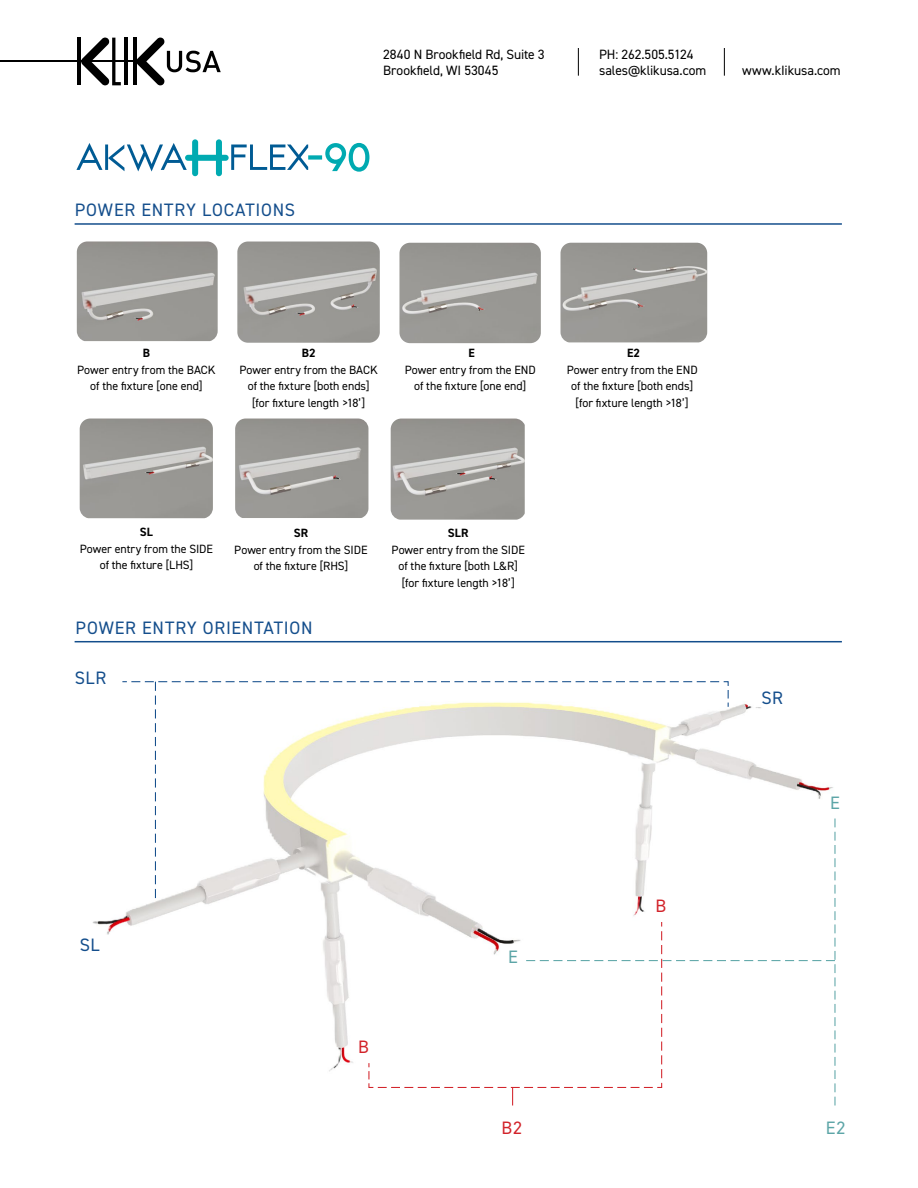
<style>
.page{position:relative;width:918px;height:1188px;background:#fff}
.page>*{position:absolute;margin:0;border:0;box-sizing:border-box;transform-origin:0 0}
.t1{font:18px "DIN2014";letter-spacing:.04em;color:#144e8c}
.t2{font:18px "DIN2014";color:#d2232a}
.t3{font:18px "DIN2014";color:#5ca5a7}
.t4{font:13.5px/16.2px "DIN2014";letter-spacing:-.005em;color:#000}
.Mounting_codes{font:12px/16.5px "DIN2014";color:#000;text-align:center}
.s1{font-weight:700}
</style>
<div class="page">
<svg style="left:578px;top:48px;width:1px;height:28px"></svg>
<svg style="left:724px;top:48px;width:1px;height:28px"></svg>
<hr style="left:0;top:61px;width:142px;height:1px;background:#000">
<hr style="left:78px;top:38px;width:3px;height:47px;background:#000">
<hr style="left:133px;top:38px;width:3px;height:47px;background:#000">
<hr style="left:124px;top:38px;width:3px;height:47px;background:#000">
<svg style="left:81px;top:38px;width:40px;height:47px"></svg>
<svg style="left:136px;top:38px;width:85px;height:47px"></svg>
<hr style="left:75px;top:223px;width:767px;height:2px;background:#144e8c">
<svg style="left:76px;top:139px;width:293px;height:37px"></svg>
<img style="left:77px;top:241px;width:141px;height:100px">
<img style="left:235px;top:419px;width:133px;height:99px">
<img style="left:237px;top:242px;width:143px;height:101px">
<img style="left:391px;top:419px;width:134px;height:101px">
<img style="left:399px;top:243px;width:142px;height:100px">
<img style="left:561px;top:243px;width:146px;height:99px">
<img style="left:80px;top:419px;width:133px;height:99px">
<hr style="left:75px;top:641px;width:767px;height:1px;background:#144e8c">
<svg style="left:121px;top:681px;width:715px;height:425px"></svg>
<p class="t1" style="left:75px;top:198px;width:222px">POWER ENTRY LOCATIONS</p>
<p class="t4" style="left:383px;top:46px;width:163px">2840 N Brookfield Rd, Suite 3<br>Brookfield, WI 53045</p>
<p class="t4" style="left:599px;top:46px;width:109px">PH: 262.505.5124 sales@klikusa.com</p>
<p class="t4" style="left:742px;top:62px;width:100px">www.kIikusa.com</p>
<p class="Mounting_codes" style="left:77px;top:345px;width:140px"><span class="s1">B<br></span>Power entry from the BACK of the fixture [one end]</p>
<p class="Mounting_codes" style="left:239px;top:345px;width:140px"><span class="s1">B2<br></span>Power entry from the BACK of the fixture [both ends] [for fixture length &gt;18’]</p>
<p class="Mounting_codes" style="left:405px;top:345px;width:132px"><span class="s1">E<br></span>Power entry from the END of the fixture [one end]</p>
<p class="Mounting_codes" style="left:567px;top:345px;width:132px"><span class="s1">E2<br></span>Power entry from the END of the fixture [both ends] [for fixture length &gt;18’]</p>
<p class="Mounting_codes" style="left:80px;top:524px;width:135px"><span class="s1">SL<br></span>Power entry from the SIDE of the fixture [LHS]</p>
<p class="Mounting_codes" style="left:234px;top:525px;width:135px"><span class="s1">SR<br></span>Power entry from the SIDE of the fixture [RHS]</p>
<p class="t1" style="left:75px;top:616px;width:239px">POWER ENTRY ORIENTATION</p>
<p class="t1" style="left:75px;top:666px;width:33px">SLR</p>
<p class="Mounting_codes" style="left:392px;top:525px;width:135px"><span class="s1">SLR<br></span>Power entry from the SIDE of the fixture [both L&amp;R] [for fixture length &gt;18’]</p>
<p class="t1" style="left:80px;top:934px;width:21px">SL</p>
<p class="t2" style="left:358px;top:1036px;width:12px">B</p>
<p class="t3" style="left:508px;top:946px;width:11px">E</p>
<p class="t2" style="left:655px;top:895px;width:12px">B</p>
<p class="t1" style="left:761px;top:687px;width:23px">SR</p>
<p class="t3" style="left:830px;top:791px;width:11px">E</p>
<p class="t2" style="left:502px;top:1116px;width:22px">B2</p>
<p class="t3" style="left:826px;top:1116px;width:21px">E2</p>
</div>
